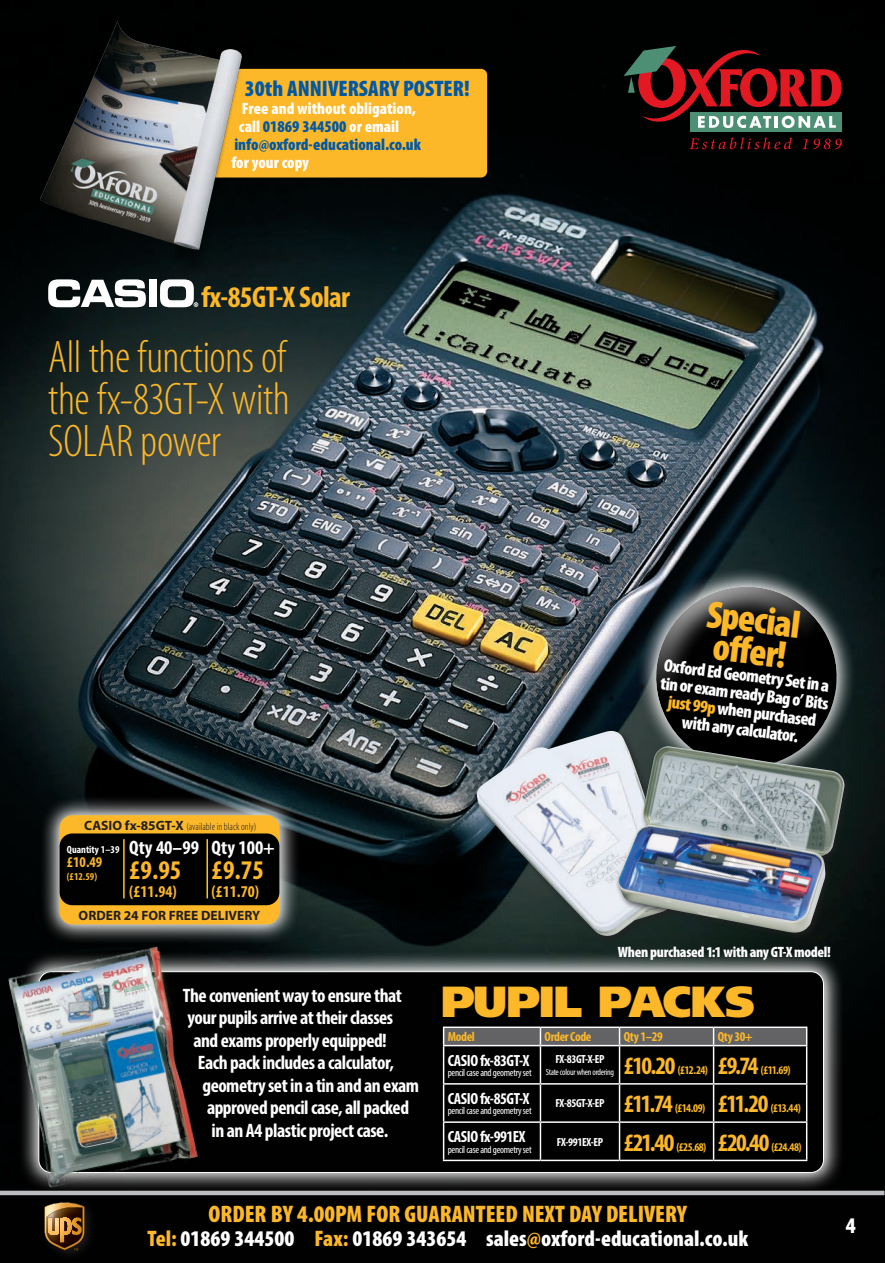
<style>
.page{position:relative;width:885px;height:1263px;background:#fff}
.page>*{position:absolute;margin:0;border:0;box-sizing:border-box;transform-origin:0 0}
.t1{font:300 condensed 45.9px/42px "Myriad Pro";letter-spacing:-.01em;color:#fcb828;text-align:justify}
.t2{font:900 43.5px "Frutiger LT Std";letter-spacing:-.04em;color:#fcb828}
.t3{font:900 condensed 39px/31.5px "Myriad Pro";color:#fcb828}
.t4{font:700 condensed 30px "Myriad Pro";letter-spacing:-.02em;color:#fcb828}
.t5{font:700 condensed 27px "Myriad Pro";color:#fcb828}
.t6{font:900 condensed 24px "Myriad Pro";color:#fcb828}
.t7{font:900 condensed 22.5px "Myriad Pro";color:#fff}
.t8{font:900 condensed 22.5px "Myriad Pro";color:#0158a6}
.t9{font:700 condensed 19.5px "Myriad Pro";letter-spacing:-.025em;color:#fff}
.t10{font:900 condensed 18px/18px "Myriad Pro";color:#fff;text-align:center}
.t11{font:900 condensed 16.5px/18px "Myriad Pro";color:#0158a6}
.t12{font:700 condensed 16.5px "Myriad Pro";color:#fcb828}
.t13{font:900 condensed 16.5px "Myriad Pro";color:#fff}
.t14{font:700 condensed 16.2px "Myriad Pro";letter-spacing:-.03em;color:#fff}
.t15{font:900 condensed 15px "Myriad Pro";letter-spacing:-.02em;color:#fff}
.t16{font:700 condensed 15px "Myriad Pro";color:#fcb828}
.t17{font:700 13.5px "Myriad Pro";color:#231f20}
.t18{font:700 condensed 13.2px "Myriad Pro";letter-spacing:-.03em;color:#fcb828}
.t19{font:700 condensed 11.85px "Myriad Pro";letter-spacing:-.03em;color:#fcb828}
.t20{font:700 condensed 11.85px "Myriad Pro";letter-spacing:-.03em;color:#fff}
.t21{font:300 condensed 10.5px "Myriad Pro";color:#231f20}
.t22{font:700 condensed 10.5px "Myriad Pro";color:#fff}
.t23{font:700 condensed 10.5px "Myriad Pro";color:#fcb828}
.t24{font:condensed 10.35px "Myriad Pro";letter-spacing:-.03em;color:#fff}
.t25{font:condensed 9px "Myriad Pro";letter-spacing:-.03em;color:#fff}
.s1{color:#fff}
.s2{color:#fcb828}
.s3{font-weight:700;font-stretch:normal;font-size:13.5px}
.s4{font-size:25.05px}
</style>
<div class="page">
<img style="left:0;top:0;width:884px;height:1191px">
<svg style="left:48px;top:279px;width:98px;height:28px"></svg>
<div style="left:149px;top:280px;width:8px;height:27px;background:#fff"></div>
<svg style="left:160px;top:279px;width:38px;height:28px"></svg>
<svg style="left:39px;top:795px;width:261px;height:149px"></svg>
<div style="left:60px;top:815px;width:219px;height:109px;background:#fcb828;border-radius:13px"></div>
<div style="left:60px;top:833px;width:219px;height:72px;background:#010101;border-radius:13px"></div>
<hr style="left:123px;top:839px;width:2px;height:59px;background:#fec80b">
<hr style="left:206px;top:839px;width:2px;height:59px;background:#fec80b">
<svg style="left:219px;top:951px;width:624px;height:240px"></svg>
<div style="left:39px;top:972px;width:784px;height:200px;background:#010101;border-radius:13px"></div>
<hr style="left:443px;top:1026px;width:97px;height:2px;background:#fff">
<hr style="left:540px;top:1026px;width:79px;height:2px;background:#fff">
<hr style="left:619px;top:1026px;width:94px;height:2px;background:#fff">
<hr style="left:713px;top:1026px;width:94px;height:2px;background:#fff">
<svg style="left:443px;top:1027px;width:364px;height:133px"></svg>
<hr style="left:443px;top:1045px;width:97px;height:1px;background:#fff">
<hr style="left:443px;top:1046px;width:1px;height:37px;background:#fff">
<hr style="left:540px;top:1045px;width:79px;height:1px;background:#fff">
<hr style="left:539px;top:1046px;width:2px;height:37px;background:#fff">
<hr style="left:619px;top:1045px;width:94px;height:1px;background:#fff">
<hr style="left:618px;top:1046px;width:2px;height:37px;background:#fff">
<hr style="left:713px;top:1045px;width:94px;height:1px;background:#fff">
<hr style="left:712px;top:1046px;width:2px;height:37px;background:#fff">
<hr style="left:805px;top:1046px;width:2px;height:37px;background:#fff">
<hr style="left:443px;top:1083px;width:97px;height:1px;background:#fff">
<hr style="left:443px;top:1084px;width:1px;height:37px;background:#fff">
<hr style="left:540px;top:1083px;width:79px;height:1px;background:#fff">
<hr style="left:539px;top:1084px;width:2px;height:37px;background:#fff">
<hr style="left:619px;top:1083px;width:94px;height:1px;background:#fff">
<hr style="left:618px;top:1084px;width:2px;height:37px;background:#fff">
<hr style="left:713px;top:1083px;width:94px;height:1px;background:#fff">
<hr style="left:712px;top:1084px;width:2px;height:37px;background:#fff">
<hr style="left:805px;top:1084px;width:2px;height:37px;background:#fff">
<hr style="left:443px;top:1121px;width:97px;height:2px;background:#fff">
<hr style="left:443px;top:1123px;width:1px;height:37px;background:#fff">
<hr style="left:540px;top:1121px;width:79px;height:2px;background:#fff">
<hr style="left:539px;top:1123px;width:2px;height:37px;background:#fff">
<hr style="left:619px;top:1121px;width:94px;height:2px;background:#fff">
<hr style="left:618px;top:1123px;width:2px;height:37px;background:#fff">
<hr style="left:713px;top:1121px;width:94px;height:2px;background:#fff">
<hr style="left:712px;top:1123px;width:2px;height:37px;background:#fff">
<hr style="left:805px;top:1123px;width:2px;height:37px;background:#fff">
<hr style="left:443px;top:1160px;width:97px;height:1px;background:#fff">
<hr style="left:540px;top:1160px;width:79px;height:1px;background:#fff">
<hr style="left:619px;top:1160px;width:94px;height:1px;background:#fff">
<hr style="left:713px;top:1160px;width:94px;height:1px;background:#fff">
<div style="left:0;top:1191px;width:884px;height:72px;background:#010101"></div>
<div style="left:41px;top:1198px;width:56px;height:64px;background:#231f20;opacity:.75"></div>
<svg style="left:41px;top:1205px;width:44px;height:45px"></svg>
<hr style="left:0;top:1191px;width:884px;height:4px;background:#bcbdc0">
<img style="left:0;top:930px;width:219px;height:275px">
<svg style="left:623px;top:554px;width:246px;height:246px;fill:#0c1a1c"></svg>
<svg style="left:644px;top:575px;width:205px;height:168px"></svg>
<hr style="left:0;top:736px;width:1px;height:240px;background:#010404">
<div style="left:473px;top:728px;width:211px;height:216px;background:#231f20;opacity:.75"></div>
<img style="left:475px;top:731px;width:201px;height:206px">
<div style="left:614px;top:743px;width:238px;height:197px;background:#231f20;opacity:.75"></div>
<img style="left:616px;top:746px;width:229px;height:189px">
<div style="left:690px;top:112px;width:151px;height:20px;background:#4c8f75"></div>
<svg style="left:623px;top:46px;width:218px;height:82px"></svg>
<svg style="left:689px;top:137px;width:102px;height:12px"></svg>
<svg style="left:802px;top:139px;width:39px;height:10px"></svg>
<div style="left:165px;top:69px;width:322px;height:109px;background:#fcb828;border-radius:6px"></div>
<img style="left:28px;top:9px;width:229px;height:268px">
<p class="t8" style="left:245px;top:76px;width:226px">30th ANNIVERSARY POSTER!</p>
<p class="t11" style="left:234px;top:99px;width:188px;text-indent:8px"><span class="s1">Free and without obligation, call</span> 01869 344500 <span class="s1">or email </span>info@oxford-educational.co.uk</p>
<p class="t13" style="left:231px;top:153px;width:79px">for your copy</p>
<h3 class="t4" style="left:201px;top:278px;width:150px">fx-85GT-X Solar</h3>
<h1 class="t1" style="left:48px;top:337px;width:243px">All the functions of the fx-83GT-X with SOLAR power</h1>
<h3 class="t3" style="left:708px;top:598px;width:95px;rotate:7deg">Special off er!</h3>
<p class="t10" style="left:663px;top:656px;width:171px;rotate:7deg">Oxford Ed Geometry Set in a tin or exam ready Bag o’ Bits <span class="s2">just 99p</span> when purchased with any calculator.</p>
<p class="t21" style="left:84px;top:820px;width:174px"><span class="s3">CASIO fx-85GT-X</span> (available in black only)</p>
<p class="t22" style="left:67px;top:843px;width:54px">Quantity 1–39</p>
<p class="t16" style="left:67px;top:852px;width:37px">£10.49</p>
<p class="t23" style="left:67px;top:870px;width:32px">(£12.59)</p>
<p class="t9" style="left:129px;top:835px;width:71px">Qty 40–99</p>
<h3 class="t5" style="left:129px;top:853px;width:54px">£9.95</h3>
<p class="t12" style="left:129px;top:881px;width:49px">(£11.94)</p>
<p class="t9" style="left:211px;top:835px;width:65px">Qty 100+</p>
<h3 class="t5" style="left:211px;top:853px;width:54px">£9.75</h3>
<p class="t12" style="left:211px;top:881px;width:49px">(£11.70)</p>
<p class="t17" style="left:79px;top:906px;width:183px">ORDER 24 FOR FREE DELIVERY</p>
<p class="t9" style="left:183px;top:983px;width:220px">The convenient way to ensure that</p>
<p class="t9" style="left:187px;top:1005px;width:207px">your pupils arrive at their classes</p>
<p class="t9" style="left:193px;top:1028px;width:195px">and exams properly equipped!</p>
<p class="t9" style="left:198px;top:1050px;width:197px">Each pack includes a calculator,</p>
<p class="t9" style="left:202px;top:1073px;width:218px">geometry set in a tin and an exam</p>
<p class="t9" style="left:207px;top:1095px;width:203px">approved pencil case, all packed</p>
<p class="t9" style="left:211px;top:1118px;width:178px">in an A4 plastic project case.</p>
<p class="t15" style="left:617px;top:943px;width:215px">When purchased 1:1 with any GT-X model!</p>
<h2 class="t2" style="left:440px;top:975px;width:315px">PUPIL PACKS</h2>
<p class="t18" style="left:448px;top:1029px;width:29px">Model</p>
<p class="t18" style="left:544px;top:1029px;width:48px">Order Code</p>
<p class="t18" style="left:623px;top:1029px;width:41px">Qty 1–29</p>
<p class="t18" style="left:717px;top:1029px;width:37px">Qty 30+</p>
<p class="t14" style="left:448px;top:1050px;width:83px">CASIO fx-83GT-X</p>
<p class="t24" style="left:448px;top:1066px;width:85px">pencil case and geometry set</p>
<p class="t20" style="left:555px;top:1052px;width:51px">FX-83GT-X-EP</p>
<p class="t25" style="left:545px;top:1067px;width:70px">State colour when ordering</p>
<p class="t19" style="left:623px;top:1063px;width:168px"><span class="s4">£10.20</span> (£12.24) <span class="s4">£9.74</span> (£11.69)</p>
<p class="t14" style="left:448px;top:1088px;width:83px">CASIO fx-85GT-X</p>
<p class="t24" style="left:448px;top:1105px;width:85px">pencil case and geometry set</p>
<p class="t19" style="left:555px;top:1101px;width:247px"><sup>FX-85GT-X-EP</sup> <span class="s4">£11.74</span> (£14.09) <span class="s4">£11.20</span> (£13.44)</p>
<p class="t14" style="left:448px;top:1126px;width:79px">CASIO fx-991EX</p>
<p class="t24" style="left:448px;top:1143px;width:85px">pencil case and geometry set</p>
<p class="t19" style="left:556px;top:1139px;width:246px"><sup>FX-991EX-EP</sup> <span class="s4">£21.40</span> (£25.68) <span class="s4">£20.40</span> (£24.48)</p>
<p class="t6" style="left:208px;top:1200px;width:480px">ORDER BY 4.00PM FOR GUARANTEED NEXT DAY DELIVERY</p>
<p class="t7" style="left:147px;top:1226px;width:602px"><span class="s2">Tel:</span> 01869 344500 <span class="s2">Fax:</span> 01869 343654 sales<span class="s2">@</span>oxford-educational.co.uk</p>
<p class="t7" style="left:845px;top:1213px;width:11px">4</p>
</div>
